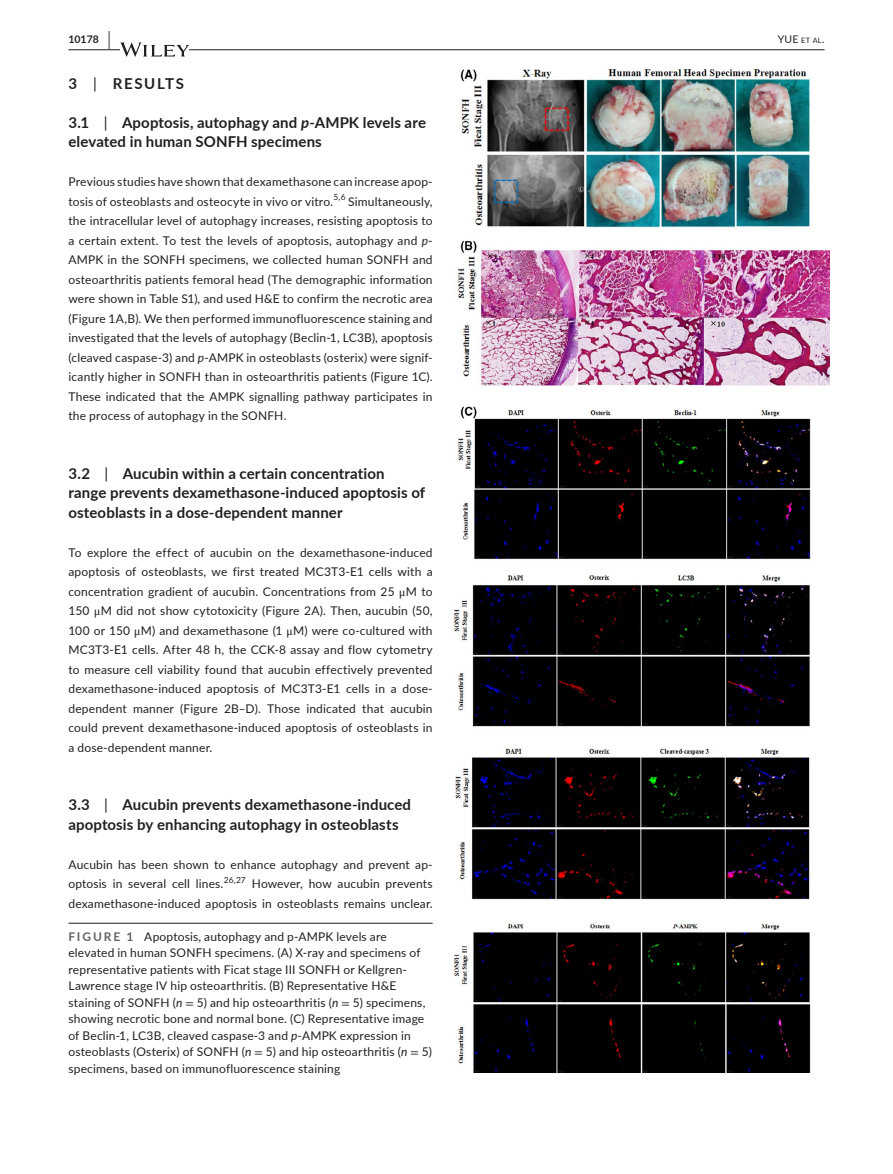
<style>
.page{position:relative;width:893px;height:1174px;background:#fff}
.page>*{position:absolute;margin:0;border:0;box-sizing:border-box;transform-origin:0 0}
.t1{font:700 15px/19.5px "Lato";letter-spacing:.01em;color:#231f20}
.t2{font:700 15px "Lato";letter-spacing:.105em;color:#231f20}
.t3{font:12px/19.5px "Lato";letter-spacing:.015em;color:#231f20}
.t4{font:10.5px "Lato";color:#231f20}
.t5{font:700 10.5px "Lato";color:#231f20}
.t6{font:8.4px "Lato";color:#231f20}
.s1{font-size:19.5px}
.s2{font-size:7.35px}
.s3{font-weight:400}
.s4{font-style:italic}
.s5{font-family:"STIX"}
.s6{font-weight:700;color:#636366}
</style>
<div class="page">
<hr style="left:68px;top:49px;width:756px;height:1px;background:#231f20">
<svg style="left:120px;top:42px;width:69px;height:15px"></svg>
<hr style="left:68px;top:923px;width:365px;height:1px;background:#231f20">
<img style="left:455px;top:69px;width:375px;height:1003px">
<p class="t5" style="left:68px;top:31px;width:43px">10178 <span class="s1">|</span></p>
<p class="t4" style="left:778px;top:31px;width:48px">YUE <span class="s2">et al</span>.</p>
<p class="t2" style="left:68px;top:72px;width:117px">3 <span class="s3">|</span> RESULTS</p>
<p class="t1" style="left:68px;top:112px;width:359px">3.1 <span class="s3">|</span> Apoptosis, autophagy and <span class="s4">p</span>-AMPK levels are elevated in human SONFH specimens</p>
<p class="t3" style="left:68px;top:171px;width:366px">Previous studies have shown that dexamethasone can increase apop&shy;tosis of osteoblasts and osteocyte in vivo or vitro.</p>
<p class="t6" style="left:333px;top:191px;width:14px">5,6</p>
<p class="t3" style="left:68px;top:191px;width:366px;text-align:justify;text-indent:280px">Simultaneously, the intracellular level of autophagy increases, resisting apoptosis to a certain extent. To test the levels of apoptosis, autophagy and <span class="s4">p</span>-AMPK in the SONFH specimens, we collected human SONFH and osteoarthritis patients femoral head (The demographic information were shown in Table S1), and used H&amp;E to confirm the necrotic area (Figure 1A,B). We then performed immunofluorescence staining and investigated that the levels of autophagy (Beclin-1, LC3B), apoptosis (cleaved caspase-3) and <span class="s4">p</span>-AMPK in osteoblasts (osterix) were signif&shy;icantly higher in SONFH than in osteoarthritis patients (Figure 1C).<br>These indicated that the AMPK signalling pathway participates in the process of autophagy in the SONFH.</p>
<p class="t1" style="left:68px;top:463px;width:358px">3.2 <span class="s3">|</span> Aucubin within a certain concentration range prevents dexamethasone-induced apoptosis of osteoblasts in a dose-dependent manner</p>
<p class="t3" style="left:68px;top:542px;width:366px;text-align:justify">To explore the effect of aucubin on the dexamethasone-induced apoptosis of osteoblasts, we first treated MC3T3-E1 cells with a concentration gradient of aucubin. Concentrations from 25 <span class="s5">μ</span>M to 150 <span class="s5">μ</span>M did not show cytotoxicity (Figure 2A). Then, aucubin (50, 100 or 150 <span class="s5">μ</span>M) and dexamethasone (1 <span class="s5">μ</span>M) were co-cultured with MC3T3-E1 cells. After 48 h, the CCK-8 assay and flow cytometry to measure cell viability found that aucubin effectively prevented dexamethasone-induced apoptosis of MC3T3-E1 cells in a dose&shy;dependent manner (Figure 2B–D). Those indicated that aucubin could prevent dexamethasone-induced apoptosis of osteoblasts in a dose-dependent manner.</p>
<p class="t1" style="left:68px;top:794px;width:344px">3.3 <span class="s3">|</span> Aucubin prevents dexamethasone-induced apoptosis by enhancing autophagy in osteoblasts</p>
<p class="t3" style="left:68px;top:854px;width:366px">Aucubin has been shown to enhance autophagy and prevent ap&shy;optosis in several cell lines.</p>
<p class="t6" style="left:224px;top:874px;width:24px">26,27</p>
<p class="t3" style="left:68px;top:873px;width:366px;text-align:right">However, how aucubin prevents<br>dexamethasone-induced apoptosis in osteoblasts remains unclear.</p>
<p class="t3" style="left:68px;top:927px;width:365px;line-height:16.5px"><span class="s6">FIGURE 1</span> Apoptosis, autophagy and p-AMPK levels are elevated in human SONFH specimens. (A) X-ray and specimens of representative patients with Ficat stage III SONFH or Kellgren-Lawrence stage IV hip osteoarthritis. (B) Representative H&amp;E staining of SONFH (<span class="s4">n</span> <span class="s5">=</span> 5) and hip osteoarthritis (<span class="s4">n</span> <span class="s5">=</span> 5) specimens, showing necrotic bone and normal bone. (C) Representative image of Beclin-1, LC3B, cleaved caspase-3 and <span class="s4">p</span>-AMPK expression in osteoblasts (Osterix) of SONFH (<span class="s4">n</span> <span class="s5">=</span> 5) and hip osteoarthritis (<span class="s4">n</span> <span class="s5">=</span> 5) specimens, based on immunofluorescence staining</p>
</div>
